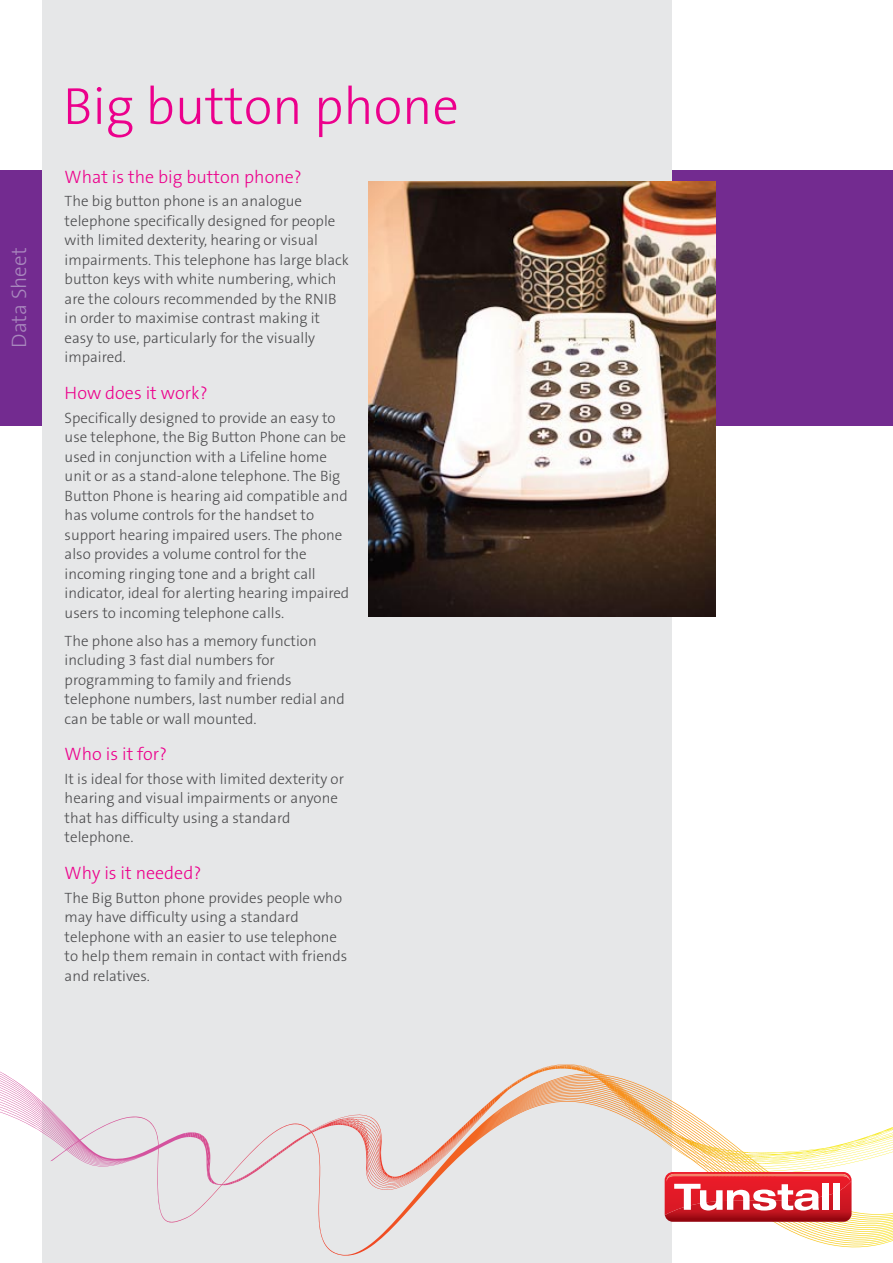
<style>
.page{position:relative;width:893px;height:1263px;background:#fff}
.page>*{position:absolute;margin:0;border:0;box-sizing:border-box;transform-origin:0 0}
.t1{font:300 52.5px "The Sans B W3";color:#ec008c}
.t2{font:300 21px "The Sans B W3";color:#a988be}
.t3{font:300 18px "The Sans B W3";color:#ec008c}
.t4{font:300 15px/19.5px "The Sans B W3";color:#4c4c4e}
</style>
<div class="page">
<div style="left:0;top:170px;width:893px;height:255px;background:#732b90"></div>
<div style="left:43px;top:0;width:629px;height:1263px;background:#e6e7e8"></div>
<svg style="left:532px;top:1065px;width:361px;height:98px"></svg>
<svg style="left:665px;top:1172px;width:186px;height:50px"></svg>
<div style="left:823px;top:1183px;width:6px;height:27px;background:#fff"></div>
<div style="left:833px;top:1183px;width:7px;height:27px;background:#fff"></div>
<img style="left:368px;top:181px;width:347px;height:436px">
<h2 class="t2" style="left:11px;top:348px;width:101px;rotate:-90deg">Data Sheet</h2>
<h1 class="t1" style="left:63px;top:86px;width:397px">Big button phone</h1>
<p class="t3" style="left:65px;top:169px;width:239px">What is the big button phone?</p>
<p class="t4" style="left:65px;top:193px;width:286px">The big button phone is an analogue telephone specifically designed for people with limited dexterity, hearing or visual impairments. This telephone has large black button keys with white numbering, which are the colours recommended by the RNIB in order to maximise contrast making it easy to use, particularly for the visually impaired.</p>
<p class="t3" style="left:65px;top:386px;width:144px">How does it work?</p>
<p class="t4" style="left:65px;top:409px;width:286px">Specifically designed to provide an easy to use telephone, the Big Button Phone can be used in conjunction with a Lifeline home unit or as a stand-alone telephone. The Big Button Phone is hearing aid compatible and has volume controls for the handset to support hearing impaired users. The phone also provides a volume control for the incoming ringing tone and a bright call indicator, ideal for alerting hearing impaired users to incoming telephone calls.</p>
<p class="t4" style="left:65px;top:632px;width:282px">The phone also has a memory function including 3 fast dial numbers for programming to family and friends telephone numbers, last number redial and can be table or wall mounted.</p>
<p class="t3" style="left:65px;top:747px;width:104px">Who is it for?</p>
<p class="t4" style="left:65px;top:771px;width:281px">It is ideal for those with limited dexterity or hearing and visual impairments or anyone that has difficulty using a standard telephone.</p>
<p class="t3" style="left:65px;top:866px;width:138px">Why is it needed?</p>
<p class="t4" style="left:65px;top:889px;width:284px">The Big Button phone provides people who may have difficulty using a standard telephone with an easier to use telephone to help them remain in contact with friends and relatives.</p>
</div>
